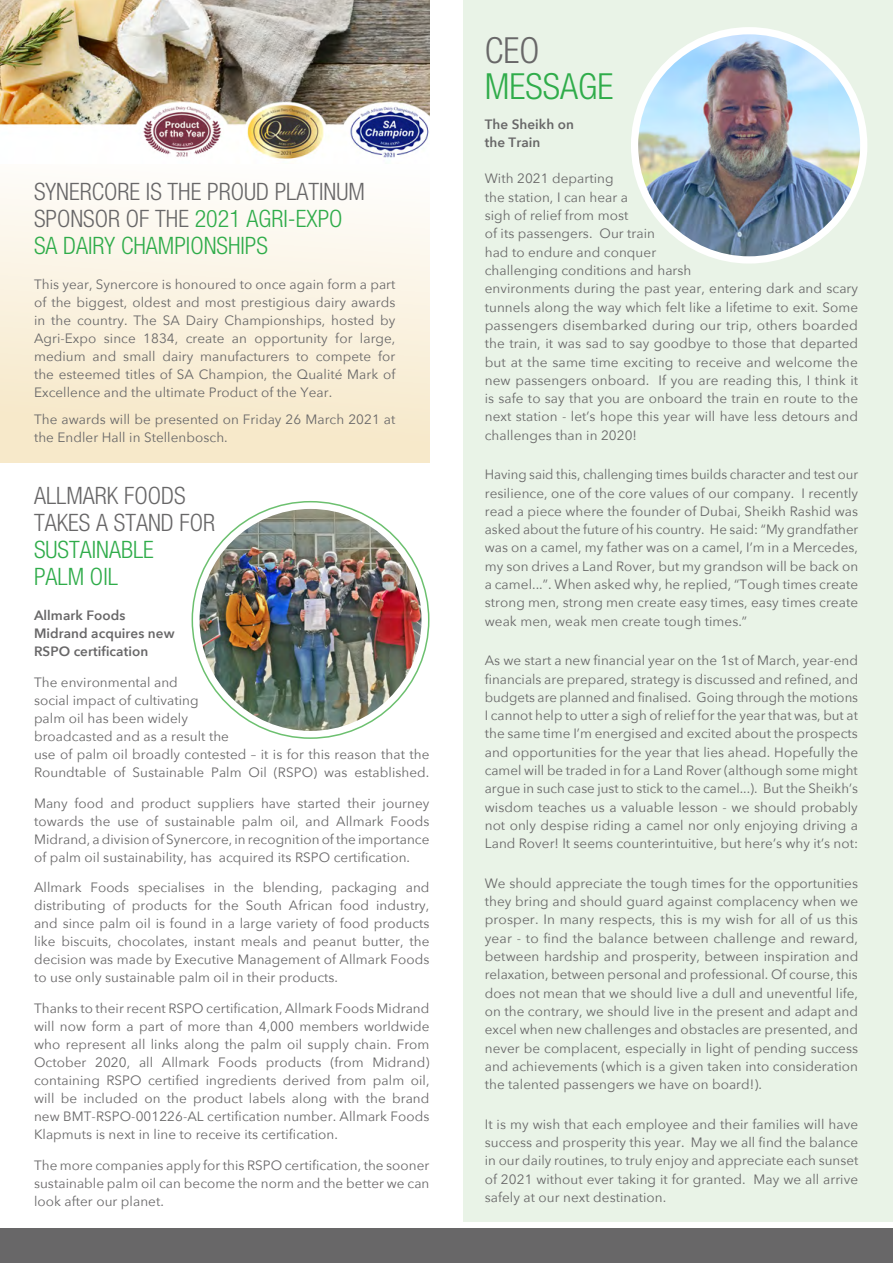
<style>
.page{position:relative;width:893px;height:1263px;background:#fff}
.page>*{position:absolute;margin:0;border:0;box-sizing:border-box;transform-origin:0 0}
.t1{font:300 condensed 36px "Helvetica Neue";color:#2fac4a}
.t2{font:300 condensed 36px "Helvetica Neue";color:#686768}
.t3{font:300 condensed 24px/27px "Helvetica Neue";color:#686768}
.t4{font:300 condensed 24px/27px "Helvetica Neue";color:#2fac4a}
.t5{font:13.5px/18.3px "Avenir Next";letter-spacing:.005em;color:#686768;text-align:justify}
.t6{font:600 13.5px/18px "Avenir Next";letter-spacing:.005em;color:#686768}
.s1{color:#2fac4a}
</style>
<div class="page">
<svg style="left:0;top:188px;width:429px;height:275px"></svg>
<div style="left:463px;top:0;width:430px;height:1221px;background:#e9f3e7"></div>
<div style="left:0;top:1229px;width:893px;height:34px;background:#686768"></div>
<div style="left:631px;top:27px;width:236px;height:237px;background:#fff;border-radius:50%"></div>
<img style="left:638px;top:34px;width:222px;height:222px;border-radius:111px">
<svg style="left:192px;top:502px;width:237px;height:236px"></svg>
<img style="left:200px;top:509px;width:221px;height:222px;border-radius:111px">
<img style="left:0;top:0;width:429px;height:159px">
<h2 class="t3" style="left:34px;top:178px;width:332px">SYNERCORE IS THE PROUD PLATINUM<br>SPONSOR OF THE <span class="s1">2021 AGRI-EXPO<br>SA DAIRY CHAMPIONSHIPS</span></h2>
<p class="t5" style="left:34px;top:275px;width:363px">This year, Synercore is honoured to once again form a part of the biggest, oldest and most prestigious dairy awards in the country. The SA Dairy Championships, hosted by Agri-Expo since 1834, create an opportunity for large, medium and small dairy manufacturers to compete for the esteemed titles of SA Champion, the Qualité Mark of Excellence and the ultimate Product of the Year.</p>
<p class="t5" style="left:34px;top:409px;width:363px">The awards will be presented on Friday 26 March 2021 at the Endler Hall in Stellenbosch.</p>
<h2 class="t3" style="left:34px;top:482px;width:183px">ALLMARK FOODS<br>TAKES A STAND FOR</h2>
<h2 class="t4" style="left:34px;top:536px;width:121px">SUSTAINABLE<br>PALM OIL</h2>
<p class="t6" style="left:34px;top:606px;width:142px">Allmark Foods<br>Midrand acquires new<br>RSPO certification</p>
<p class="t5" style="left:34px;top:673px;width:397px;text-align:left">The environmental and<br>social impact of cultivating<br>palm oil has been widely<br>broadcasted and as a result the<br>use of palm oil broadly contested – it is for this reason that the Roundtable of Sustainable Palm Oil (RSPO) was established.</p>
<p class="t5" style="left:34px;top:793px;width:397px">Many food and product suppliers have started their journey towards the use of sustainable palm oil, and Allmark Foods Midrand, a division of Synercore, in recognition of the importance of palm oil sustainability, has acquired its RSPO certification.</p>
<p class="t5" style="left:34px;top:878px;width:397px">Allmark Foods specialises in the blending, packaging and distributing of products for the South African food industry, and since palm oil is found in a large variety of food products like biscuits, chocolates, instant meals and peanut butter, the decision was made by Executive Management of Allmark Foods to use only sustainable palm oil in their products.</p>
<p class="t5" style="left:34px;top:999px;width:397px">Thanks to their recent RSPO certification, Allmark Foods Midrand will now form a part of more than 4,000 members worldwide who represent all links along the palm oil supply chain. From October 2020, all Allmark Foods products (from Midrand) containing RSPO certified ingredients derived from palm oil, will be included on the product labels along with the brand new BMT-RSPO-001226-AL certification number. Allmark Foods Klapmuts is next in line to receive its certification.</p>
<p class="t5" style="left:34px;top:1155px;width:397px">The more companies apply for this RSPO certification, the sooner sustainable palm oil can become the norm and the better we can look after our planet.</p>
<h1 class="t2" style="left:485px;top:29px;width:56px">CEO</h1>
<h1 class="t1" style="left:485px;top:65px;width:130px">MESSAGE</h1>
<p class="t6" style="left:485px;top:115px;width:91px">The Sheikh on the Train</p>
<p class="t5" style="left:485px;top:169px;width:375px;text-align:left">With 2021 departing<br>the station, I can hear a<br>sigh of relief from most<br>of its passengers. Our train<br>had to endure and conquer<br>challenging conditions and harsh<br>environments during the past year, entering dark and scary tunnels along the way which felt like a lifetime to exit. Some passengers disembarked during our trip, others boarded the train, it was sad to say goodbye to those that departed but at the same time exciting to receive and welcome the new passengers onboard. If you are reading this, I think it is safe to say that you are onboard the train en route to the next station - let’s hope this year will have less detours and challenges than in 2020!</p>
<p class="t5" style="left:485px;top:465px;width:375px">Having said this, challenging times builds character and test our resilience, one of the core values of our company. I recently read a piece where the founder of Dubai, Sheikh Rashid was asked about the future of his country. He said: “My grandfather was on a camel, my father was on a camel, I’m in a Mercedes, my son drives a Land Rover, but my grandson will be back on a camel...”. When asked why, he replied, “Tough times create strong men, strong men create easy times, easy times create weak men, weak men create tough times.”</p>
<p class="t5" style="left:485px;top:651px;width:375px">As we start a new financial year on the 1st of March, year-end financials are prepared, strategy is discussed and refined, and budgets are planned and finalised. Going through the motions I cannot help to utter a sigh of relief for the year that was, but at the same time I’m energised and excited about the prospects and opportunities for the year that lies ahead. Hopefully the camel will be traded in for a Land Rover (although some might argue in such case just to stick to the camel...). But the Sheikh’s wisdom teaches us a valuable lesson - we should probably not only despise riding a camel nor only enjoying driving a Land Rover! It seems counterintuitive, but here’s why it’s not:</p>
<p class="t5" style="left:485px;top:873px;width:375px">We should appreciate the tough times for the opportunities they bring and should guard against complacency when we prosper. In many respects, this is my wish for all of us this year - to find the balance between challenge and reward, between hardship and prosperity, between inspiration and relaxation, between personal and professional. Of course, this does not mean that we should live a dull and uneventful life, on the contrary, we should live in the present and adapt and excel when new challenges and obstacles are presented, and never be complacent, especially in light of pending success and achievements (which is a given taken into consideration the talented passengers we have on board!).</p>
<p class="t5" style="left:485px;top:1114px;width:375px">It is my wish that each employee and their families will have success and prosperity this year. May we all find the balance in our daily routines, to truly enjoy and appreciate each sunset of 2021 without ever taking it for granted. May we all arrive safely at our next destination.</p>
</div>
